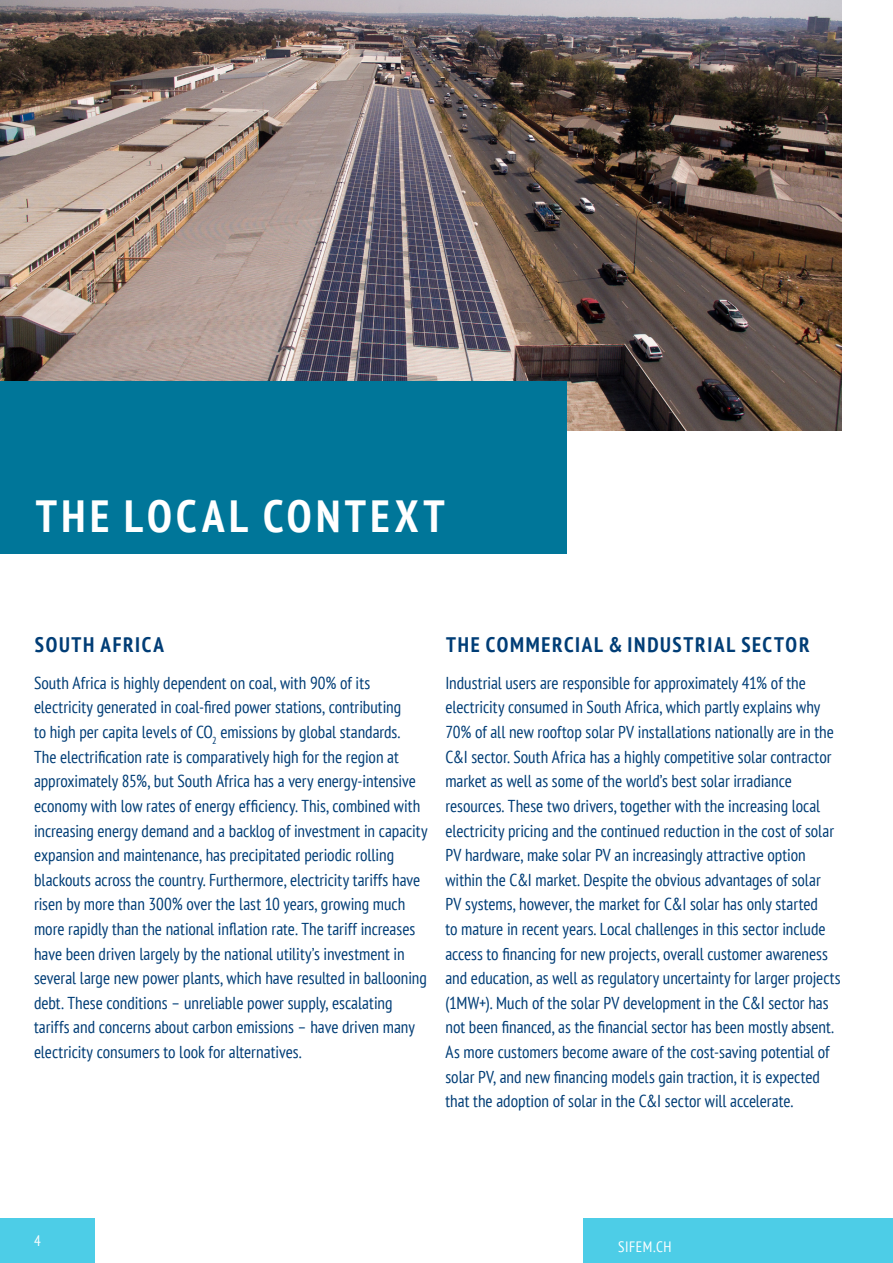
<style>
.page{position:relative;width:893px;height:1263px;background:#fff}
.page>*{position:absolute;margin:0;border:0;box-sizing:border-box;transform-origin:0 0}
.t1{font:700 condensed 45px "PT Sans";letter-spacing:.1em;color:#fff}
.Lauftext_Titel{font:700 condensed 21px "PT Sans";letter-spacing:.08em;color:#003d76}
.Lauftext{font:condensed 17.25px/24.6px "PT Sans";color:#003d76}
.t2{font:condensed 15px "PT Sans";letter-spacing:.04em;color:#fff}
</style>
<div class="page">
<div style="left:0;top:1218px;width:95px;height:45px;background:#4dcde7"></div>
<img style="left:0;top:0;width:842px;height:430px">
<div style="left:0;top:381px;width:567px;height:173px;background:#007699"></div>
<div style="left:584px;top:1218px;width:309px;height:45px;background:#4dcde7"></div>
<p class="t1" style="left:36px;top:487px;width:411px">THE LOCAL CONTEXT</p>
<p class="Lauftext_Titel" style="left:35px;top:631px;width:131px">SOUTH AFRICA</p>
<p class="Lauftext" style="left:34px;top:670px;width:395px">South Africa is highly dependent on coal, with 90% of its electricity generated in coal-fired power stations, contributing<br>to high per capita levels of CO<sub>2</sub> emissions by global standards.<br>The electrification rate is comparatively high for the region at approximately 85%, but South Africa has a very energy-intensive economy with low rates of energy efficiency. This, combined with increasing energy demand and a backlog of investment in capacity expansion and maintenance, has precipitated periodic rolling blackouts across the country. Furthermore, electricity tariffs have risen by more than 300% over the last 10 years, growing much more rapidly than the national inflation rate. The tariff increases have been driven largely by the national utility’s investment in several large new power plants, which have resulted in ballooning debt. These conditions – unreliable power supply, escalating tariffs and concerns about carbon emissions – have driven many electricity consumers to look for alternatives.</p>
<p class="Lauftext_Titel" style="left:446px;top:631px;width:365px">THE COMMERCIAL &amp; INDUSTRIAL SECTOR</p>
<p class="Lauftext" style="left:445px;top:670px;width:397px">Industrial users are responsible for approximately 41% of the electricity consumed in South Africa, which partly explains why 70% of all new rooftop solar PV installations nationally are in the C&amp;I sector. South Africa has a highly competitive solar contractor market as well as some of the world’s best solar irradiance resources. These two drivers, together with the increasing local electricity pricing and the continued reduction in the cost of solar PV hardware, make solar PV an increasingly attractive option within the C&amp;I market. Despite the obvious advantages of solar PV systems, however, the market for C&amp;I solar has only started<br>to mature in recent years. Local challenges in this sector include access to financing for new projects, overall customer awareness and education, as well as regulatory uncertainty for larger projects (1MW+). Much of the solar PV development in the C&amp;I sector has not been financed, as the financial sector has been mostly absent.<br>As more customers become aware of the cost-saving potential of solar PV, and new financing models gain traction, it is expected that the adoption of solar in the C&amp;I sector will accelerate.</p>
<p class="t2" style="left:34px;top:1231px;width:8px">4</p>
<p class="t2" style="left:618px;top:1237px;width:55px">SIFEM.CH</p>
</div>
